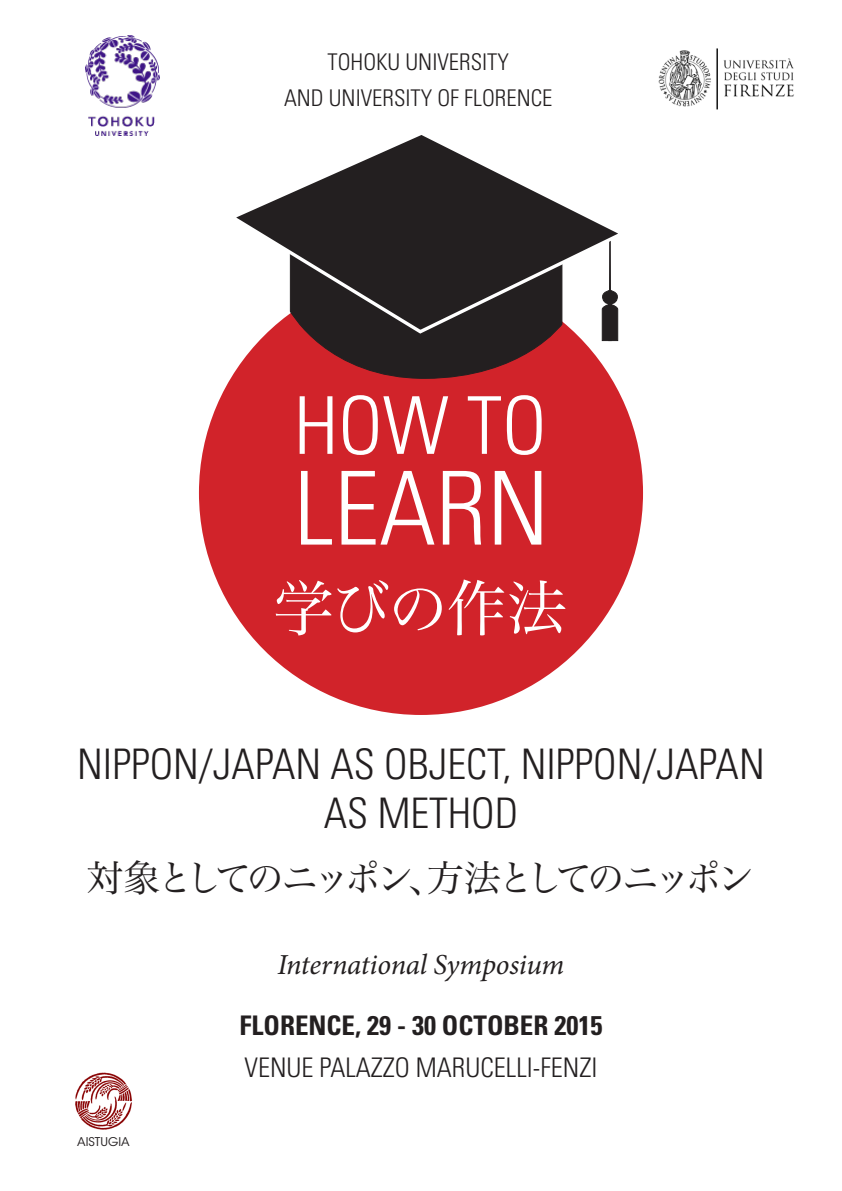
<style>
.page{position:relative;width:842px;height:1191px;background:#fff}
.page>*{position:absolute;margin:0;border:0;box-sizing:border-box;transform-origin:0 0}
.t1{font:300 condensed 102px "Univers LT Std";color:#fff}
.t2{font:300 condensed 79.7px "Univers LT Std";color:#fff}
.t3{font:60.5px "Hira Min Pro W3";letter-spacing:-.04em;color:#fff}
.t4{font:300 condensed 42.1px "Univers LT Std";color:#231f20}
.t5{font:37.5px "Hira Min Pro W3";letter-spacing:-.145em;color:#231f20}
.t6{font:italic 29px "Minion Pro";letter-spacing:-.01em;color:#231f20}
.t7{font:300 condensed 27px "Univers LT Std";color:#231f20}
.t8{font:700 condensed 27px "Univers LT Std";color:#231f20}
.t9{font:300 condensed 23px "Univers LT Std";color:#231f20}
.t10{font:12px "ITC Avant Garde Std";color:#231f20}
</style>
<div class="page">
<img style="left:86px;top:35px;width:74px;height:100px">
<img style="left:658px;top:48px;width:136px;height:62px">
<div style="left:199px;top:271px;width:444px;height:444px;background:#d1232a;border-radius:50%"></div>
<svg style="left:309px;top:335px;width:243px;height:44px"></svg>
<svg style="left:601px;top:335px;width:17px;height:6px"></svg>
<svg style="left:236px;top:135px;width:383px;height:200px"></svg>
<img style="left:75px;top:1072px;width:57px;height:58px">
<p class="t9" style="left:328px;top:48px;width:183px">TOHOKU UNIVERSITY</p>
<p class="t9" style="left:284px;top:84px;width:270px">AND UNIVERSITY OF FLORENCE</p>
<p class="t2" style="left:294px;top:378px;width:254px">HOW TO</p>
<p class="t1" style="left:294px;top:447px;width:256px">LEARN</p>
<p class="t3" style="left:273px;top:556px;width:296px">学びの作法</p>
<p class="t4" style="left:77px;top:738px;width:689px">NIPPON/JAPAN AS OBJECT, NIPPON/JAPAN</p>
<p class="t4" style="left:324px;top:788px;width:196px">AS METHOD</p>
<p class="t5" style="left:86px;top:846px;width:671px">対象としてのニッポン、方法としてのニッポン</p>
<p class="t6" style="left:278px;top:944px;width:288px">International Symposium</p>
<p class="t10" style="left:77px;top:1134px;width:54px">AISTUGIA</p>
<p class="t8" style="left:240px;top:1008px;width:364px">FLORENCE, 29 - 30 OCTOBER 2015</p>
<p class="t7" style="left:245px;top:1050px;width:354px">VENUE PALAZZO MARUCELLI-FENZI</p>
</div>
